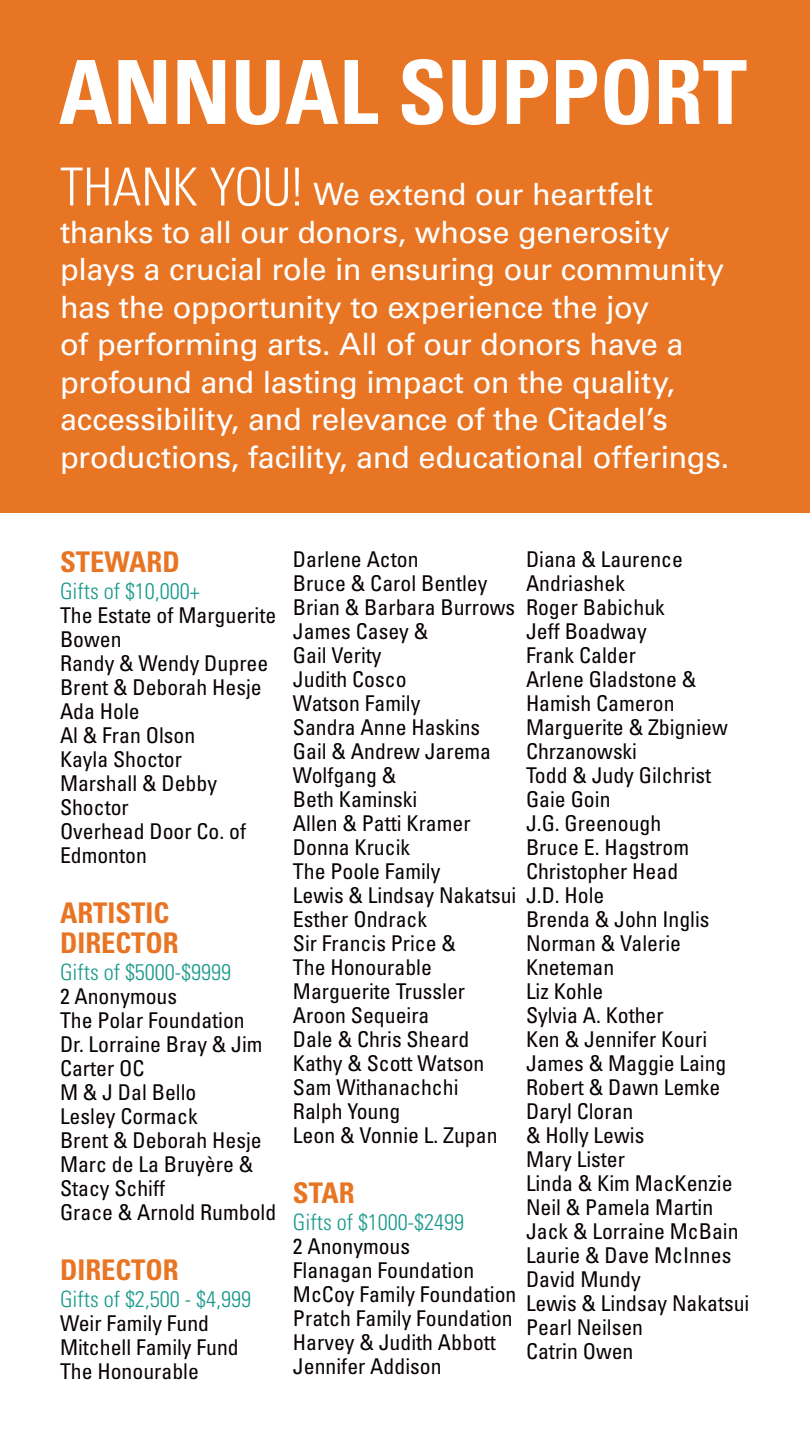
<style>
.page{position:relative;width:810px;height:1440px;background:#fff}
.page>*{position:absolute;margin:0;border:0;box-sizing:border-box;transform-origin:0 0}
.t1{font:700 condensed 88.5px "Univers LT Std";color:#fff}
.t2{font:30.75px/37.5px "Univers LT Std";letter-spacing:-.015em;color:#fff}
.t3{font:700 condensed 28.5px/30px "Univers LT Std";color:#e87524}
.t4{font:300 condensed 22.5px "Univers LT Std";color:#19998b}
.t5{font:condensed 21.75px/24px "Univers LT Std";color:#080302}
.s1{font-weight:300;font-stretch:condensed;font-size:52.5px}
</style>
<div class="page">
<div style="left:0;top:0;width:810px;height:513px;background:#e87524"></div>
<p class="t1" style="left:59px;top:38px;width:690px">ANNUAL SUPPORT</p>
<p class="t2" style="left:60px;top:176px;width:671px"><span class="s1">THANK YOU!</span> We extend our heartfelt thanks to all our donors, whose generosity plays a crucial role in ensuring our community has the opportunity to experience the joy<br>of performing arts. All of our donors have a profound and lasting impact on the quality, accessibility, and relevance of the Citadel’s productions, facility, and educational offerings.</p>
<p class="t3" style="left:60px;top:547px;width:121px">STEWARD</p>
<p class="t4" style="left:60px;top:577px;width:141px">Gifts of $10,000+</p>
<p class="t5" style="left:60px;top:603px;width:218px">The Estate of Marguerite<br>Bowen</p>
<p class="t5" style="left:60px;top:651px;width:210px">Randy &amp; Wendy Dupree</p>
<p class="t5" style="left:60px;top:675px;width:203px">Brent &amp; Deborah Hesje</p>
<p class="t5" style="left:60px;top:699px;width:81px">Ada Hole</p>
<p class="t5" style="left:60px;top:723px;width:137px">Al &amp; Fran Olson</p>
<p class="t5" style="left:60px;top:747px;width:124px">Kayla Shoctor</p>
<p class="t5" style="left:60px;top:771px;width:159px">Marshall &amp; Debby<br>Shoctor</p>
<p class="t5" style="left:60px;top:819px;width:188px">Overhead Door Co. of<br>Edmonton</p>
<p class="t3" style="left:60px;top:898px;width:120px">ARTISTIC<br>DIRECTOR</p>
<p class="t4" style="left:60px;top:958px;width:173px">Gifts of $5000-$9999</p>
<p class="t5" style="left:60px;top:984px;width:119px">2 Anonymous</p>
<p class="t5" style="left:60px;top:1008px;width:186px">The Polar Foundation</p>
<p class="t5" style="left:60px;top:1032px;width:204px">Dr. Lorraine Bray &amp; Jim<br>Carter OC</p>
<p class="t5" style="left:60px;top:1080px;width:138px">M &amp; J Dal Bello</p>
<p class="t5" style="left:60px;top:1104px;width:139px">Lesley Cormack</p>
<p class="t5" style="left:60px;top:1128px;width:203px">Brent &amp; Deborah Hesje</p>
<p class="t5" style="left:60px;top:1152px;width:195px">Marc de La Bruyère &amp;<br>Stacy Schiff</p>
<p class="t5" style="left:60px;top:1200px;width:218px">Grace &amp; Arnold Rumbold</p>
<p class="t3" style="left:60px;top:1255px;width:120px">DIRECTOR</p>
<p class="t4" style="left:60px;top:1285px;width:193px">Gifts of $2,500 - $4,999</p>
<p class="t5" style="left:60px;top:1311px;width:151px">Weir Family Fund</p>
<p class="t5" style="left:60px;top:1335px;width:180px">Mitchell Family Fund</p>
<p class="t5" style="left:60px;top:1359px;width:140px">The Honourable</p>
<p class="t5" style="left:526px;top:547px;width:159px">Diana &amp; Laurence<br>Andriashek</p>
<p class="t5" style="left:526px;top:595px;width:140px">Roger Babichuk</p>
<p class="t5" style="left:526px;top:619px;width:122px">Jeff Boadway</p>
<p class="t5" style="left:526px;top:643px;width:111px">Frank Calder</p>
<p class="t5" style="left:526px;top:667px;width:172px">Arlene Gladstone &amp;<br>Hamish Cameron</p>
<p class="t5" style="left:526px;top:715px;width:203px">Marguerite &amp; Zbigniew<br>Chrzanowski</p>
<p class="t5" style="left:526px;top:763px;width:187px">Todd &amp; Judy Gilchrist</p>
<p class="t5" style="left:526px;top:787px;width:86px">Gaie Goin</p>
<p class="t5" style="left:526px;top:811px;width:137px">J.G. Greenough</p>
<p class="t5" style="left:526px;top:835px;width:165px">Bruce E. Hagstrom</p>
<p class="t5" style="left:526px;top:859px;width:154px">Christopher Head</p>
<p class="t5" style="left:526px;top:907px;width:185px">Brenda &amp; John Inglis</p>
<p class="t5" style="left:526px;top:931px;width:157px">Norman &amp; Valerie<br>Kneteman</p>
<p class="t5" style="left:526px;top:979px;width:79px">Liz Kohle</p>
<p class="t5" style="left:526px;top:1003px;width:139px">Sylvia A. Kother</p>
<p class="t5" style="left:526px;top:1027px;width:183px">Ken &amp; Jennifer Kouri</p>
<p class="t5" style="left:526px;top:1051px;width:202px">James &amp; Maggie Laing</p>
<p class="t5" style="left:526px;top:1075px;width:196px">Robert &amp; Dawn Lemke</p>
<p class="t5" style="left:526px;top:1099px;width:120px">Daryl Cloran &amp; Holly Lewis</p>
<p class="t5" style="left:526px;top:1147px;width:101px">Mary Lister</p>
<p class="t5" style="left:526px;top:1171px;width:208px">Linda &amp; Kim MacKenzie</p>
<p class="t5" style="left:526px;top:1195px;width:189px">Neil &amp; Pamela Martin</p>
<p class="t5" style="left:526px;top:1219px;width:214px">Jack &amp; Lorraine McBain</p>
<p class="t5" style="left:526px;top:1243px;width:207px">Laurie &amp; Dave McInnes</p>
<p class="t5" style="left:526px;top:1267px;width:116px">David Mundy</p>
<p class="t5" style="left:526px;top:1291px;width:225px">Lewis &amp; Lindsay Nakatsui</p>
<p class="t5" style="left:526px;top:1315px;width:119px">Pearl Neilsen</p>
<p class="t5" style="left:526px;top:1339px;width:109px">Catrin Owen</p>
<p class="t5" style="left:293px;top:547px;width:127px">Darlene Acton</p>
<p class="t5" style="left:293px;top:571px;width:196px">Bruce &amp; Carol Bentley</p>
<p class="t5" style="left:293px;top:595px;width:224px">Brian &amp; Barbara Burrows</p>
<p class="t5" style="left:293px;top:619px;width:137px">James Casey &amp;<br>Gail Verity</p>
<p class="t5" style="left:293px;top:667px;width:115px">Judith Cosco</p>
<p class="t5" style="left:293px;top:691px;width:129px">Watson Family</p>
<p class="t5" style="left:293px;top:715px;width:189px">Sandra Anne Haskins</p>
<p class="t5" style="left:293px;top:739px;width:200px">Gail &amp; Andrew Jarema</p>
<p class="t5" style="left:293px;top:763px;width:126px">Wolfgang &amp;<br>Beth Kaminski</p>
<p class="t5" style="left:293px;top:811px;width:179px">Allen &amp; Patti Kramer</p>
<p class="t5" style="left:293px;top:835px;width:119px">Donna Krucik</p>
<p class="t5" style="left:293px;top:859px;width:149px">The Poole Family</p>
<p class="t5" style="left:293px;top:883px;width:313px">Lewis &amp; Lindsay Nakatsui J.D. Hole</p>
<p class="t5" style="left:293px;top:907px;width:136px">Esther Ondrack</p>
<p class="t5" style="left:293px;top:931px;width:174px">Sir Francis Price &amp;<br>The Honourable<br>Marguerite Trussler</p>
<p class="t5" style="left:293px;top:1003px;width:138px">Aroon Sequeira</p>
<p class="t5" style="left:293px;top:1027px;width:178px">Dale &amp; Chris Sheard</p>
<p class="t5" style="left:293px;top:1051px;width:193px">Kathy &amp; Scott Watson</p>
<p class="t5" style="left:293px;top:1075px;width:167px">Sam Withanachchi</p>
<p class="t5" style="left:293px;top:1099px;width:109px">Ralph Young</p>
<p class="t5" style="left:293px;top:1123px;width:206px">Leon &amp; Vonnie L. Zupan</p>
<p class="t3" style="left:293px;top:1178px;width:63px">STAR</p>
<p class="t4" style="left:293px;top:1209px;width:173px">Gifts of $1000-$2499</p>
<p class="t5" style="left:293px;top:1234px;width:119px">2 Anonymous</p>
<p class="t5" style="left:293px;top:1258px;width:183px">Flanagan Foundation</p>
<p class="t5" style="left:293px;top:1282px;width:225px">McCoy Family Foundation</p>
<p class="t5" style="left:293px;top:1306px;width:221px">Pratch Family Foundation</p>
<p class="t5" style="left:293px;top:1330px;width:204px">Harvey &amp; Judith Abbott</p>
<p class="t5" style="left:293px;top:1354px;width:150px">Jennifer Addison</p>
</div>
